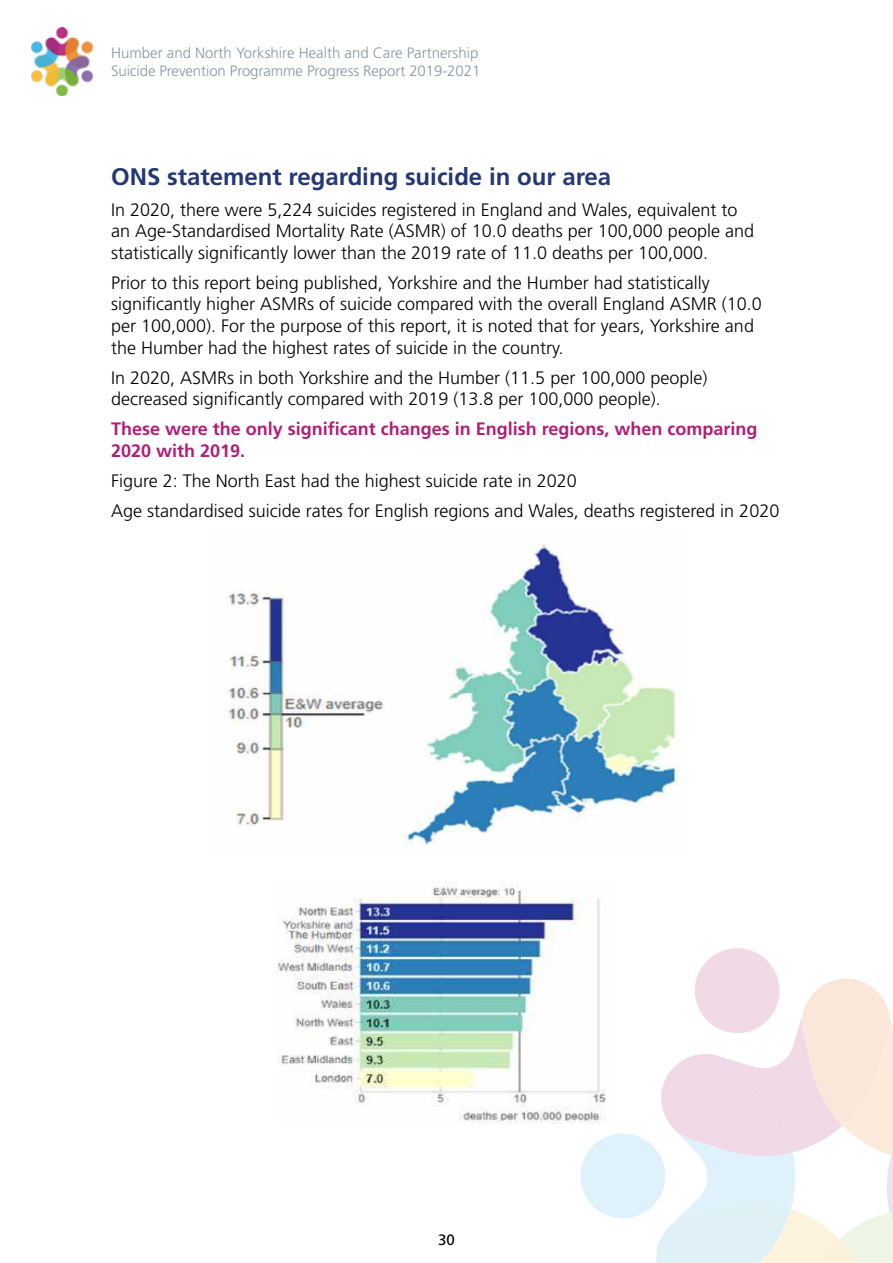
<style>
.page{position:relative;width:893px;height:1263px;background:#fff}
.page>*{position:absolute;margin:0;border:0;box-sizing:border-box;transform-origin:0 0}
.t1{font:700 24px "Frutiger";color:#243776}
.t2{font:300 18px/21.6px "Frutiger";color:#000}
.t3{font:700 18px/21.6px "Frutiger";color:#b11f75}
.t4{font:300 15px/18px "Frutiger";letter-spacing:-.005em;color:#8597a3}
.t5{font:15px "Frutiger";color:#000}
</style>
<div class="page">
<img style="left:32px;top:27px;width:61px;height:68px">
<img style="left:276px;top:883px;width:324px;height:241px">
<img style="left:228px;top:543px;width:451px;height:302px">
<svg style="left:576px;top:946px;width:317px;height:317px"></svg>
<p class="t4" style="left:111px;top:45px;width:371px">Humber and North Yorkshire Health and Care Partnership<br>Suicide Prevention Programme Progress Report 2019-2021</p>
<h1 class="t1" style="left:111px;top:167px;width:502px">ONS statement regarding suicide in our area</h1>
<p class="t2" style="left:111px;top:200px;width:644px">In 2020, there were 5,224 suicides registered in England and Wales, equivalent to an Age-Standardised Mortality Rate (ASMR) of 10.0 deaths per 100,000 people and statistically significantly lower than the 2019 rate of 11.0 deaths per 100,000.</p>
<p class="t2" style="left:111px;top:273px;width:652px">Prior to this report being published, Yorkshire and the Humber had statistically significantly higher ASMRs of suicide compared with the overall England ASMR (10.0 per 100,000). For the purpose of this report, it is noted that for years, Yorkshire and the Humber had the highest rates of suicide in the country.</p>
<p class="t2" style="left:111px;top:368px;width:598px">In 2020, ASMRs in both Yorkshire and the Humber (11.5 per 100,000 people) decreased significantly compared with 2019 (13.8 per 100,000 people).</p>
<p class="t3" style="left:111px;top:420px;width:648px">These were the only significant changes in English regions, when comparing<br>2020 with 2019.</p>
<p class="t2" style="left:111px;top:467px;width:670px;line-height:30.2px">Figure 2: The North East had the highest suicide rate in 2020<br>Age standardised suicide rates for English regions and Wales, deaths registered in 2020</p>
<p class="t5" style="left:438px;top:1233px;width:18px">30</p>
</div>
